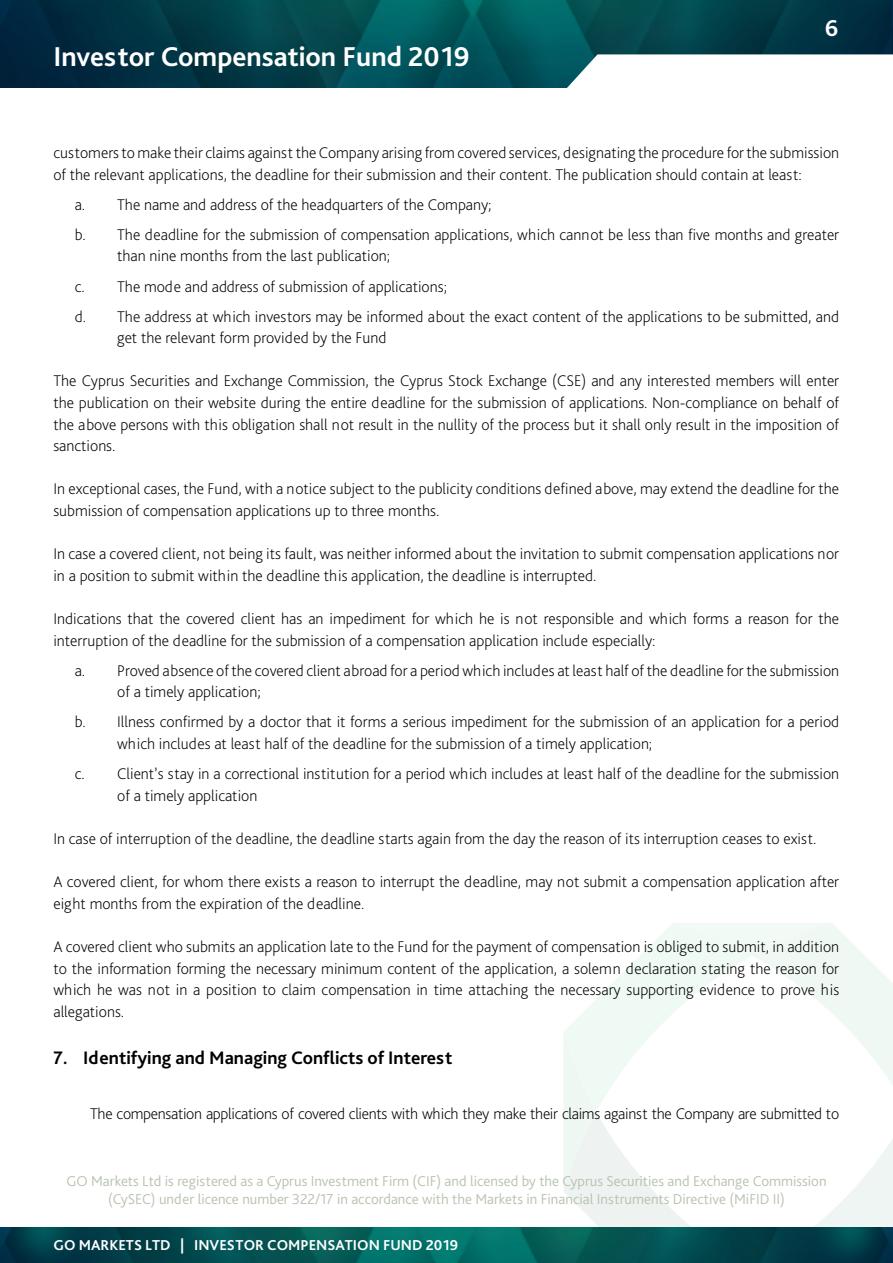
<style>
.page{position:relative;width:893px;height:1263px;background:#fff}
.page>*{position:absolute;margin:0;border:0;box-sizing:border-box;transform-origin:0 0}
.t1{font:700 28.5px "Bliss Pro";color:#fff}
.t2{font:700 24px "Bliss Pro";color:#fff}
.t3{font:700 18.9px "Bliss Pro";color:#000}
.t4{font:200 16.2px/21.6px "Bliss Pro";color:#000}
.t5{font:200 16.2px "Bliss Pro";letter-spacing:-.02em;color:#000}
.t6{font:300 15px/18px "Bliss Pro";color:#b8c3b1;text-align:center}
.t7{font:700 15px "Bliss Pro";color:#fff}
</style>
<div class="page">
<svg style="left:564px;top:923px;width:329px;height:304px"></svg>
<img style="left:0;top:1227px;width:893px;height:36px">
<img style="left:0;top:0;width:893px;height:88px">
<svg style="left:566px;top:54px;width:327px;height:34px"></svg>
<h1 class="t1" style="left:53px;top:39px;width:418px">Investor Compensation Fund 2019</h1>
<h2 class="t2" style="left:825px;top:13px;width:15px">6</h2>
<p class="t4" style="left:53px;top:141px;width:787px">customers to make their claims against the Company arising from covered services, designating the procedure for the submission of the relevant applications, the deadline for their submission and their content. The publication should contain at least:</p>
<p class="t4" style="left:75px;top:189px;width:766px;line-height:30.2px">a. The name and address of the headquarters of the Company;<br>b. The deadline for the submission of compensation applications, which cannot be less than five months and greater</p>
<p class="t4" style="left:75px;top:241px;width:766px;line-height:30.2px;text-indent:43px">than nine months from the last publication;<br>c. The mode and address of submission of applications;<br>d. The address at which investors may be informed about the exact content of the applications to be submitted, and</p>
<p class="t4" style="left:117px;top:327px;width:271px">get the relevant form provided by the Fund</p>
<p class="t4" style="left:53px;top:370px;width:787px;text-align:justify">The Cyprus Securities and Exchange Commission, the Cyprus Stock Exchange (CSE) and any interested members will enter the publication on their website during the entire deadline for the submission of applications. Non-compliance on behalf of the above persons with this obligation shall not result in the nullity of the process but it shall only result in the imposition of sanctions.</p>
<p class="t4" style="left:53px;top:478px;width:787px">In exceptional cases, the Fund, with a notice subject to the publicity conditions defined above, may extend the deadline for the submission of compensation applications up to three months.</p>
<p class="t4" style="left:53px;top:543px;width:787px">In case a covered client, not being its fault, was neither informed about the invitation to submit compensation applications nor in a position to submit within the deadline this application, the deadline is interrupted.</p>
<p class="t4" style="left:53px;top:607px;width:787px">Indications that the covered client has an impediment for which he is not responsible and which forms a reason for the interruption of the deadline for the submission of a compensation application include especially:</p>
<p class="t4" style="left:117px;top:659px;width:723px;text-indent:-43px">a. Proved absence of the covered client abroad for a period which includes at least half of the deadline for the submission of a timely application;</p>
<p class="t4" style="left:117px;top:711px;width:723px;text-indent:-43px">b. Illness confirmed by a doctor that it forms a serious impediment for the submission of an application for a period which includes at least half of the deadline for the submission of a timely application;</p>
<p class="t4" style="left:117px;top:763px;width:723px;text-indent:-43px">c. Client’s stay in a correctional institution for a period which includes at least half of the deadline for the submission of a timely application</p>
<p class="t4" style="left:53px;top:827px;width:764px">In case of interruption of the deadline, the deadline starts again from the day the reason of its interruption ceases to exist.</p>
<p class="t4" style="left:53px;top:871px;width:787px">A covered client, for whom there exists a reason to interrupt the deadline, may not submit a compensation application after eight months from the expiration of the deadline.</p>
<p class="t4" style="left:53px;top:935px;width:787px;text-align:justify">A covered client who submits an application late to the Fund for the payment of compensation is obliged to submit, in addition to the information forming the necessary minimum content of the application, a solemn declaration stating the reason for which he was not in a position to claim compensation in time attaching the necessary supporting evidence to prove his allegations.</p>
<p class="t3" style="left:53px;top:1046px;width:400px">7. Identifying and Managing Conflicts of Interest</p>
<p class="t5" style="left:90px;top:1103px;width:750px">The compensation applications of covered clients with which they make their claims against the Company are submitted to</p>
<p class="t6" style="left:66px;top:1172px;width:762px">GO Markets Ltd is registered as a Cyprus Investment Firm (CIF) and licensed by the Cyprus Securities and Exchange Commission (CySEC) under licence number 322/17 in accordance with the Markets in Financial Instruments Directive (MiFID II)</p>
<p class="t7" style="left:53px;top:1235px;width:406px">GO MARKETS LTD | INVESTOR COMPENSATION FUND 2019</p>
</div>
